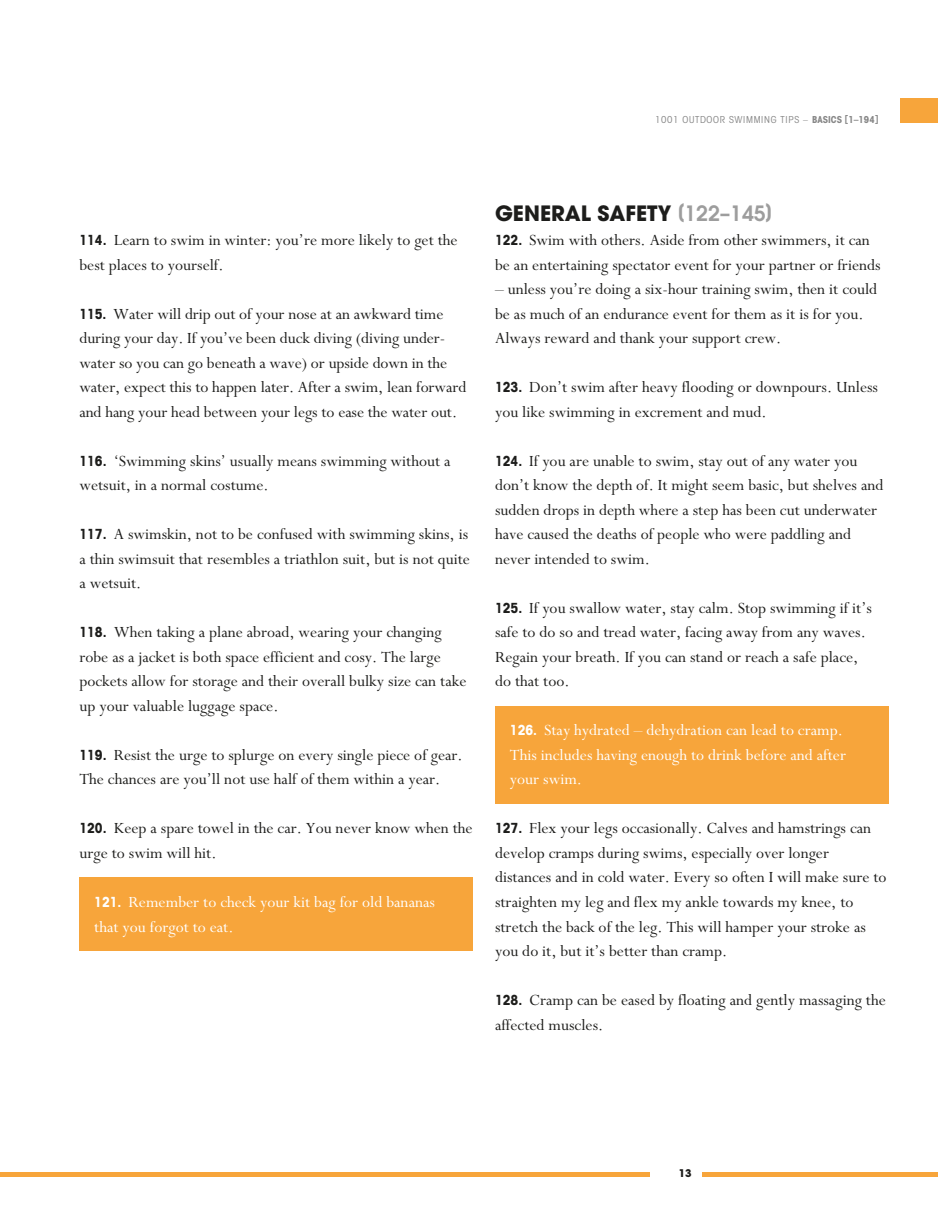
<style>
.page{position:relative;width:938px;height:1221px;background:#fff}
.page>*{position:absolute;margin:0;border:0;box-sizing:border-box;transform-origin:0 0}
.B_Header_black{font:700 21px "Avant Garde";color:#1d1d1b}
.t1{font:17.5px/24.5px "Perpetua";color:#1d1d1b}
.t2{font:17.5px/24.5px "Perpetua";color:#fff}
.t3{font:700 10.5px "Avant Garde";color:#1d1d1b}
.t4{font:condensed 9.62px "Avant Garde";letter-spacing:.07em;color:#878787}
.s1{font-family:"ITC Avant Garde Gothic";font-weight:700}
.s2{font-family:"ITC Avant Garde Gothic";font-weight:700;font-stretch:condensed;font-size:14px}
.s3{font-weight:600;color:#9d9d9d}
</style>
<div class="page">
<div style="left:0;top:1171px;width:649px;height:5px;background:#f7a53b"></div>
<div style="left:703px;top:1171px;width:235px;height:5px;background:#f7a53b"></div>
<div style="left:900px;top:98px;width:38px;height:24px;background:#f7a53b"></div>
<div style="left:79px;top:877px;width:393px;height:73px;background:#f7a53b"></div>
<div style="left:495px;top:705px;width:393px;height:98px;background:#f7a53b"></div>
<p class="t4" style="left:655px;top:113px;width:225px">1001 OUTDOOR SWIMMING TIPS – <span class="s1">BASICS [1–194]</span></p>
<p class="t1" style="left:79px;top:228px;width:380px"><span class="s2">114.</span> Learn to swim in winter: you’re more likely to get the best places to yourself.</p>
<p class="t1" style="left:79px;top:302px;width:388px"><span class="s2">115.</span> Water will drip out of your nose at an awkward time during your day. If you’ve been duck diving (diving under&shy;water so you can go beneath a wave) or upside down in the water, expect this to happen later. After a swim, lean forward and hang your head between your legs to ease the water out.</p>
<p class="t1" style="left:79px;top:449px;width:372px"><span class="s2">116.</span> ‘Swimming skins’ usually means swimming without a wetsuit, in a normal costume.</p>
<p class="t1" style="left:79px;top:522px;width:392px;text-align:justify"><span class="s2">117.</span> A swimskin, not to be confused with swimming skins, is a thin swimsuit that resembles a triathlon suit, but is not quite a wetsuit.</p>
<p class="t1" style="left:79px;top:620px;width:388px"><span class="s2">118.</span> When taking a plane abroad, wearing your changing robe as a jacket is both space efficient and cosy. The large pockets allow for storage and their overall bulky size can take up your valuable luggage space.</p>
<p class="t1" style="left:79px;top:743px;width:385px"><span class="s2">119.</span> Resist the urge to splurge on every single piece of gear.<br>The chances are you’ll not use half of them within a year.</p>
<p class="t1" style="left:79px;top:816px;width:395px"><span class="s2">120.</span> Keep a spare towel in the car. You never know when the urge to swim will hit.</p>
<p class="t2" style="left:94px;top:890px;width:342px"><span class="s2">121.</span> Remember to check your kit bag for old bananas that you forgot to eat.</p>
<p class="B_Header_black" style="left:495px;top:199px;width:279px">GENERAL SAFETY <span class="s3">[122–145]</span></p>
<p class="t1" style="left:495px;top:228px;width:387px"><span class="s2">122.</span> Swim with others. Aside from other swimmers, it can be an entertaining spectator event for your partner or friends</p>
<p class="t1" style="left:495px;top:277px;width:384px">– unless you’re doing a six-hour training swim, then it could be as much of an endurance event for them as it is for you.<br>Always reward and thank your support crew.</p>
<p class="t1" style="left:495px;top:375px;width:384px"><span class="s2">123.</span> Don’t swim after heavy flooding or downpours. Unless you like swimming in excrement and mud.</p>
<p class="t1" style="left:495px;top:449px;width:390px"><span class="s2">124.</span> If you are unable to swim, stay out of any water you don’t know the depth of. It might seem basic, but shelves and sudden drops in depth where a step has been cut underwater have caused the deaths of people who were paddling and never intended to swim.</p>
<p class="t1" style="left:495px;top:596px;width:378px"><span class="s2">125.</span> If you swallow water, stay calm. Stop swimming if it’s safe to do so and tread water, facing away from any waves.<br>Regain your breath. If you can stand or reach a safe place, do that too.</p>
<p class="t2" style="left:510px;top:718px;width:337px"><span class="s2">126.</span> Stay hydrated – dehydration can lead to cramp.<br>This includes having enough to drink before and after your swim.</p>
<p class="t1" style="left:495px;top:816px;width:393px"><span class="s2">127.</span> Flex your legs occasionally. Calves and hamstrings can develop cramps during swims, especially over longer distances and in cold water. Every so often I will make sure to straighten my leg and flex my ankle towards my knee, to stretch the back of the leg. This will hamper your stroke as you do it, but it’s better than cramp.</p>
<p class="t1" style="left:495px;top:988px;width:392px"><span class="s2">128.</span> Cramp can be eased by floating and gently massaging the affected muscles.</p>
<p class="t3" style="left:678px;top:1165px;width:14px">13</p>
</div>
